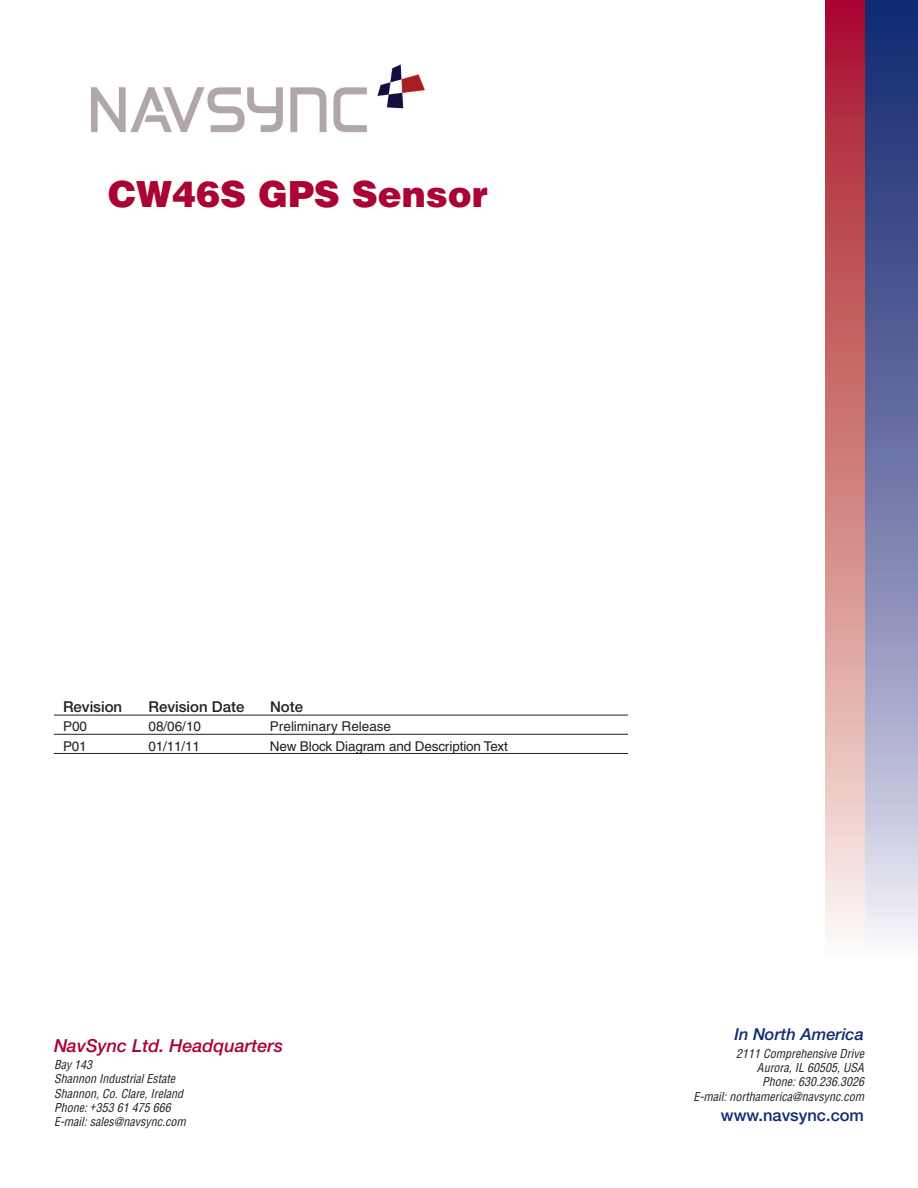
<style>
.page{position:relative;width:918px;height:1188px;background:#fff}
.page>*{position:absolute;margin:0;border:0;box-sizing:border-box;transform-origin:0 0}
.Headline{font:900 36px "Helvetica";color:#ab0333}
.Subhead_1{font:italic 500 18px "Helvetica Neue";color:#ab0333}
.Subhead_2{font:500 16.5px "Helvetica Neue";color:#0e2c75}
.Subhead_2-2{font:italic 500 16.5px "Helvetica Neue";color:#0e2c75}
.Chart_head{font:500 15px "Helvetica Neue";color:#231f20}
.Chart{font:13.5px "Helvetica";letter-spacing:-.01em;color:#231f20}
.t1{font:italic condensed 12px/14.4px "Helvetica";color:#231f20}
</style>
<div class="page">
<img style="left:826px;top:0;width:92px;height:938px">
<img style="left:91px;top:64px;width:334px;height:69px">
<hr style="left:54px;top:715px;width:574px;height:1px;background:#231f20">
<hr style="left:54px;top:734px;width:574px;height:1px;background:#231f20">
<hr style="left:54px;top:753px;width:574px;height:1px;background:#231f20">
<p class="Headline" style="left:108px;top:170px;width:381px">CW46S GPS Sensor</p>
<p class="Chart_head" style="left:63px;top:698px;width:61px">Revision</p>
<p class="Chart_head" style="left:148px;top:698px;width:97px">Revision Date</p>
<p class="Chart_head" style="left:270px;top:698px;width:35px">Note</p>
<p class="Chart" style="left:63px;top:719px;width:26px">P00</p>
<p class="Chart" style="left:148px;top:719px;width:54px">08/06/10</p>
<p class="Chart" style="left:270px;top:719px;width:123px">Preliminary Release</p>
<p class="Chart" style="left:63px;top:738px;width:25px">P01</p>
<p class="Chart" style="left:148px;top:738px;width:53px">01/11/11</p>
<p class="Chart" style="left:270px;top:738px;width:239px">New Block Diagram and Description Text</p>
<p class="Subhead_1" style="left:54px;top:1035px;width:231px">NavSync Ltd. Headquarters</p>
<p class="t1" style="left:54px;top:1057px;width:40px">Bay 143</p>
<p class="t1" style="left:54px;top:1072px;width:123px">Shannon Industrial Estate</p>
<p class="t1" style="left:54px;top:1086px;width:131px">Shannon, Co. Clare, Ireland</p>
<p class="t1" style="left:54px;top:1100px;width:133px">Phone: +353 61 475 666<br>E-mail: sales@navsync.com</p>
<p class="Subhead_2-2" style="left:734px;top:1025px;width:131px">In North America</p>
<p class="t1" style="left:736px;top:1046px;width:129px;text-align:right">2111 Comprehensive Drive<br>Aurora, IL 60505, USA</p>
<p class="t1" style="left:762px;top:1075px;width:104px">Phone: 630.236.3026</p>
<p class="t1" style="left:693px;top:1089px;width:172px">E-mail: northamerica@navsync.com</p>
<p class="Subhead_2" style="left:721px;top:1105px;width:145px">www.navsync.com</p>
</div>
